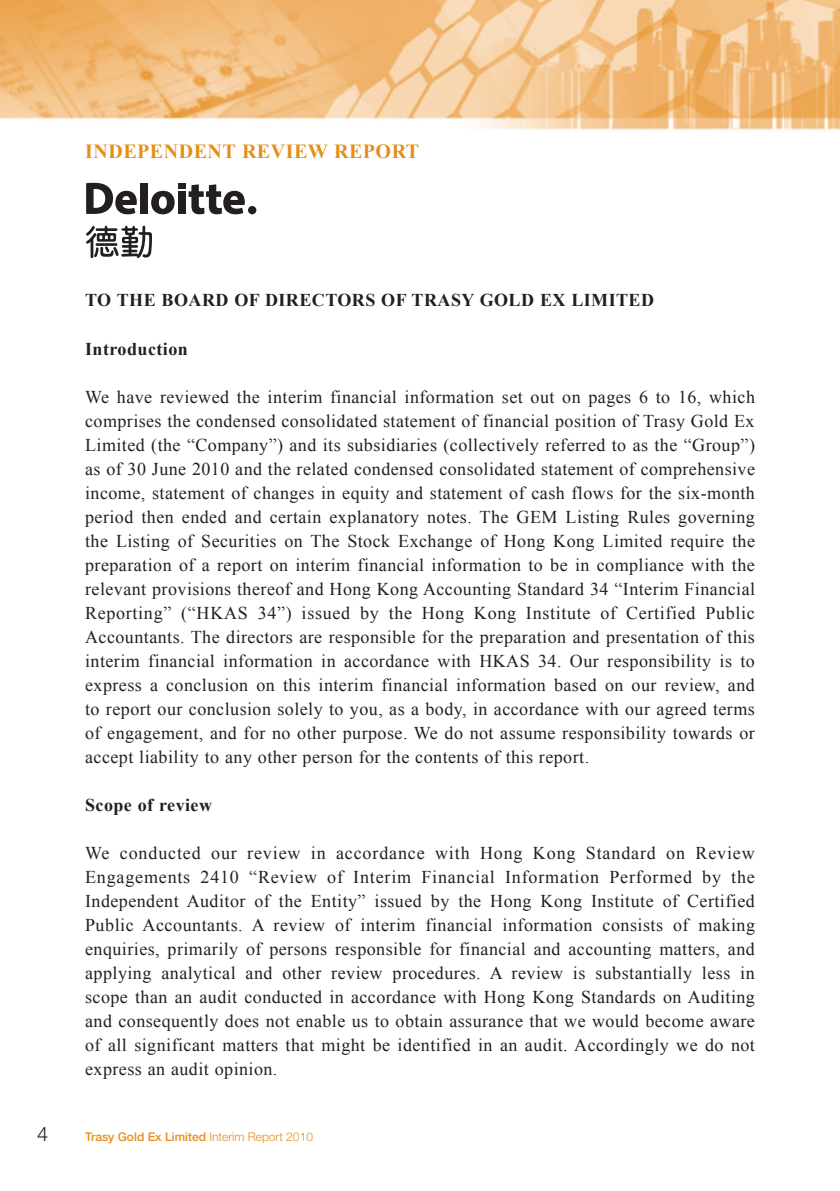
<style>
.page{position:relative;width:840px;height:1191px;background:#fff}
.page>*{position:absolute;margin:0;border:0;box-sizing:border-box;transform-origin:0 0}
.t1{font:700 20px "Times New Roman";letter-spacing:.025em;color:#e58e19}
.t2{font:300 20px "Helvetica Neue LT Std";color:#231f20}
.t3{font:18px/24px "Times New Roman";letter-spacing:.025em;color:#231f20;text-align:justify}
.t4{font:700 18px "Times New Roman";letter-spacing:.025em;color:#231f20}
.t5{font:500 12px "Helvetica Neue LT Std";color:#e58e19}
.s1{font-weight:300}
</style>
<div class="page">
<img style="left:0;top:0;width:839px;height:259px">
<svg style="left:86px;top:226px;width:66px;height:32px"></svg>
<div style="left:140px;top:183px;width:8px;height:31px;background:#231f20"></div>
<svg style="left:151px;top:191px;width:23px;height:23px"></svg>
<div style="left:178px;top:191px;width:7px;height:23px;background:#231f20"></div>
<div style="left:178px;top:183px;width:7px;height:6px;background:#231f20"></div>
<svg style="left:188px;top:184px;width:57px;height:30px"></svg>
<div style="left:248px;top:206px;width:8px;height:8px;background:#231f20;border-radius:50%"></div>
<svg style="left:86px;top:183px;width:51px;height:31px"></svg>
<p class="t1" style="left:85px;top:138px;width:335px">INDEPENDENT REVIEW REPORT</p>
<p class="t4" style="left:85px;top:288px;width:570px">TO THE BOARD OF DIRECTORS OF TRASY GOLD EX LIMITED</p>
<p class="t4" style="left:85px;top:336px;width:104px">Introduction</p>
<p class="t3" style="left:85px;top:384px;width:671px">We have reviewed the interim financial information set out on pages 6 to 16, which comprises the condensed consolidated statement of financial position of Trasy Gold Ex Limited (the “Company”) and its subsidiaries (collectively referred to as the “Group”) as of 30 June 2010 and the related condensed consolidated statement of comprehensive income, statement of changes in equity and statement of cash flows for the six-month period then ended and certain explanatory notes. The GEM Listing Rules governing the Listing of Securities on The Stock Exchange of Hong Kong Limited require the preparation of a report on interim financial information to be in compliance with the relevant provisions thereof and Hong Kong Accounting Standard 34 “Interim Financial Reporting” (“HKAS 34”) issued by the Hong Kong Institute of Certified Public Accountants. The directors are responsible for the preparation and presentation of this interim financial information in accordance with HKAS 34. Our responsibility is to express a conclusion on this interim financial information based on our review, and to report our conclusion solely to you, as a body, in accordance with our agreed terms of engagement, and for no other purpose. We do not assume responsibility towards or accept liability to any other person for the contents of this report.</p>
<p class="t4" style="left:85px;top:792px;width:128px">Scope of review</p>
<p class="t3" style="left:85px;top:840px;width:671px">We conducted our review in accordance with Hong Kong Standard on Review Engagements 2410 “Review of Interim Financial Information Performed by the Independent Auditor of the Entity” issued by the Hong Kong Institute of Certified Public Accountants. A review of interim financial information consists of making enquiries, primarily of persons responsible for financial and accounting matters, and applying analytical and other review procedures. A review is substantially less in scope than an audit conducted in accordance with Hong Kong Standards on Auditing and consequently does not enable us to obtain assurance that we would become aware of all significant matters that might be identified in an audit. Accordingly we do not express an audit opinion.</p>
<p class="t2" style="left:37px;top:1121px;width:13px">4</p>
<p class="t5" style="left:85px;top:1130px;width:229px">Trasy Gold Ex Limited <span class="s1">Interim Report 2010</span></p>
</div>
